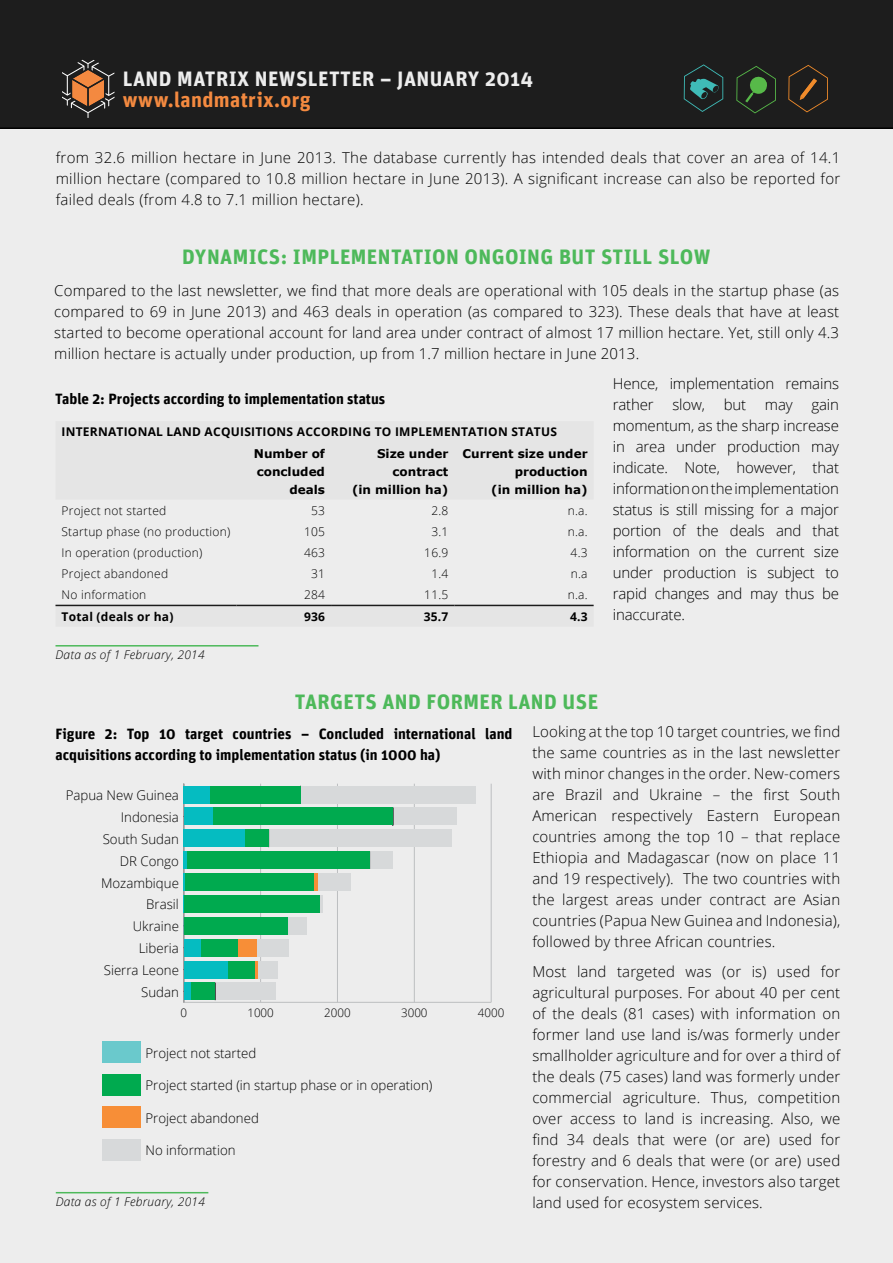
<style>
.page{position:relative;width:893px;height:1263px;background:#fff}
.page>*{position:absolute;margin:0;border:0;box-sizing:border-box;transform-origin:0 0}
.t1{font:700 21px "Unit";letter-spacing:.02em;color:#4db95a}
.t2{font:700 21px "Unit";letter-spacing:.02em;color:#ededed}
.t3{font:700 21px "Unit";letter-spacing:.02em;color:#f48a40}
.t4{font:300 15px/21px "Open Sans";letter-spacing:.01em;color:#000;text-align:justify}
.t5{font:700 15px/21px "Unit";color:#000}
.t6{font:300 13.35px "Open Sans";color:#000}
.t7{font:300 12px "Open Sans";letter-spacing:.02em;color:#000}
.t8{font:700 12px/18px "Verdana";color:#000;text-align:right}
.t9{font:700 12px "Open Sans";letter-spacing:.02em;color:#000}
.t10{font:italic 300 12px "Open Sans";letter-spacing:.02em;color:#000}
.t11{font:300 11.7px "Open Sans";color:#000}
</style>
<div class="page">
<div style="left:0;top:3px;width:893px;height:1260px;background:#ededed"></div>
<div style="left:0;top:0;width:893px;height:129px;background:#1d1d1d"></div>
<svg style="left:684px;top:64px;width:39px;height:48px"></svg>
<svg style="left:736px;top:66px;width:40px;height:47px"></svg>
<svg style="left:788px;top:65px;width:40px;height:47px"></svg>
<svg style="left:62px;top:60px;width:52px;height:58px"></svg>
<hr style="left:56px;top:645px;width:202px;height:1px;background:#4db95a">
<svg style="left:56px;top:604px;width:538px;height:3px"></svg>
<hr style="left:56px;top:605px;width:180px;height:1px;background:#1c1c1c">
<hr style="left:236px;top:605px;width:95px;height:1px;background:#1c1c1c">
<hr style="left:331px;top:605px;width:123px;height:1px;background:#1c1c1c">
<hr style="left:454px;top:605px;width:140px;height:1px;background:#1c1c1c">
<hr style="left:56px;top:1192px;width:152px;height:1px;background:#4db95a">
<hr style="left:184px;top:1002px;width:307px;height:1px;background:#bcbec0">
<hr style="left:260px;top:784px;width:1px;height:218px;background:#bcbec0">
<hr style="left:337px;top:784px;width:1px;height:218px;background:#bcbec0">
<hr style="left:414px;top:784px;width:1px;height:218px;background:#bcbec0">
<hr style="left:491px;top:784px;width:1px;height:218px;background:#bcbec0">
<hr style="left:183px;top:784px;width:1px;height:218px;background:#bcbec0">
<div style="left:300px;top:786px;width:176px;height:17px;background:#d7d9da"></div>
<div style="left:393px;top:808px;width:64px;height:17px;background:#d7d9da"></div>
<div style="left:269px;top:829px;width:183px;height:18px;background:#d7d9da"></div>
<div style="left:370px;top:851px;width:23px;height:18px;background:#d7d9da"></div>
<div style="left:318px;top:873px;width:32px;height:18px;background:#d7d9da"></div>
<hr style="left:320px;top:895px;width:3px;height:18px;background:#d7d9da">
<div style="left:287px;top:917px;width:20px;height:17px;background:#d7d9da"></div>
<div style="left:257px;top:939px;width:31px;height:17px;background:#d7d9da"></div>
<div style="left:258px;top:961px;width:20px;height:17px;background:#d7d9da"></div>
<div style="left:215px;top:983px;width:60px;height:17px;background:#d7d9da"></div>
<svg style="left:300px;top:786px;width:1px;height:17px"></svg>
<svg style="left:392px;top:807px;width:2px;height:18px"></svg>
<hr style="left:314px;top:873px;width:4px;height:18px;background:#f78e37">
<svg style="left:287px;top:917px;width:1px;height:17px"></svg>
<div style="left:238px;top:939px;width:19px;height:17px;background:#f78e37"></div>
<hr style="left:255px;top:961px;width:3px;height:17px;background:#f78e37">
<svg style="left:215px;top:983px;width:1px;height:17px"></svg>
<div style="left:210px;top:786px;width:90px;height:17px;background:#00aa4f"></div>
<div style="left:212px;top:808px;width:181px;height:17px;background:#00aa4f"></div>
<div style="left:245px;top:829px;width:24px;height:18px;background:#00aa4f"></div>
<div style="left:187px;top:851px;width:183px;height:18px;background:#00aa4f"></div>
<div style="left:185px;top:873px;width:129px;height:18px;background:#00aa4f"></div>
<div style="left:184px;top:895px;width:136px;height:18px;background:#00aa4f"></div>
<div style="left:184px;top:917px;width:103px;height:17px;background:#00aa4f"></div>
<div style="left:201px;top:939px;width:37px;height:17px;background:#00aa4f"></div>
<div style="left:228px;top:961px;width:27px;height:17px;background:#00aa4f"></div>
<div style="left:191px;top:983px;width:24px;height:17px;background:#00aa4f"></div>
<div style="left:184px;top:786px;width:26px;height:17px;background:#05bcc1"></div>
<div style="left:184px;top:808px;width:28px;height:17px;background:#05bcc1"></div>
<div style="left:184px;top:829px;width:61px;height:18px;background:#05bcc1"></div>
<hr style="left:184px;top:851px;width:3px;height:18px;background:#05bcc1">
<svg style="left:184px;top:873px;width:1px;height:22px"></svg>
<div style="left:184px;top:939px;width:17px;height:17px;background:#05bcc1"></div>
<div style="left:184px;top:961px;width:44px;height:17px;background:#05bcc1"></div>
<div style="left:184px;top:983px;width:7px;height:17px;background:#05bcc1"></div>
<div style="left:102px;top:1139px;width:39px;height:22px;background:#d7d9da"></div>
<div style="left:102px;top:1106px;width:39px;height:22px;background:#f78e37"></div>
<div style="left:102px;top:1073px;width:39px;height:22px;background:#00aa4f"></div>
<div style="left:102px;top:1041px;width:39px;height:22px;background:#6ac9cc"></div>
<h1 class="t2" style="left:123px;top:66px;width:412px">LAND MATRIX Newsletter – Jan uary 2014</h1>
<h1 class="t3" style="left:123px;top:87px;width:189px">www.landmatrix.org</h1>
<p class="t4" style="left:56px;top:147px;width:786px">from 32.6 million hectare in June 2013. The database currently has intended deals that cover an area of 14.1 million hectare (compared to 10.8 million hectare in June 2013). A significant increase can also be reported for failed deals (from 4.8 to 7.1 million hectare).</p>
<h1 class="t1" style="left:182px;top:244px;width:530px">Dynamics: Implementation ongoing but still slow</h1>
<p class="t4" style="left:54px;top:280px;width:786px">Compared to the last newsletter, we find that more deals are operational with 105 deals in the startup phase (as compared to 69 in June 2013) and 463 deals in operation (as compared to 323). These deals that have at least started to become operational account for land area under contract of almost 17 million hectare. Yet, still only 4.3 million hectare is actually under production, up from 1.7 million hectare in June 2013.</p>
<p class="t4" style="left:613px;top:373px;width:228px">Hence, implementation remains rather slow, but may gain momentum, as the sharp increase in area under production may indicate. Note, however, that information on the implementation status is still missing for a major portion of the deals and that information on the current size under production is subject to rapid changes and may thus be inaccurate.</p>
<p class="t5" style="left:55px;top:388px;width:332px">Table 2: Projects according to implementation status</p>
<p class="t9" style="left:62px;top:423px;width:497px">INTERNATI ONAL LAND ACQUISITI ONS ACCORDI NG TO I MPLEMENTATI ON STATUS</p>
<p class="t8" style="left:254px;top:444px;width:73px">Number of concluded deals</p>
<p class="t8" style="left:352px;top:444px;width:98px">Size under contract<br>(in million ha)</p>
<p class="t8" style="left:462px;top:444px;width:127px">Current size under production<br>(in million ha)</p>
<p class="t7" style="left:62px;top:502px;width:106px">Project not started</p>
<p class="t7" style="left:311px;top:502px;width:15px">53</p>
<p class="t7" style="left:431px;top:502px;width:19px">2.8</p>
<p class="t7" style="left:568px;top:502px;width:21px">n.a.</p>
<p class="t7" style="left:62px;top:523px;width:170px">Startup phase (no production)</p>
<p class="t7" style="left:304px;top:523px;width:23px">105</p>
<p class="t7" style="left:431px;top:523px;width:19px">3.1</p>
<p class="t7" style="left:568px;top:523px;width:21px">n.a.</p>
<p class="t7" style="left:62px;top:544px;width:142px">In operation (production)</p>
<p class="t7" style="left:304px;top:544px;width:23px">463</p>
<p class="t7" style="left:424px;top:544px;width:26px">16.9</p>
<p class="t7" style="left:571px;top:544px;width:19px">4.3</p>
<p class="t7" style="left:62px;top:566px;width:108px">Project abandoned</p>
<p class="t7" style="left:311px;top:566px;width:15px">31</p>
<p class="t7" style="left:431px;top:566px;width:19px">1.4</p>
<p class="t7" style="left:571px;top:566px;width:18px">n.a</p>
<p class="t7" style="left:62px;top:587px;width:86px">No information</p>
<p class="t7" style="left:304px;top:587px;width:23px">284</p>
<p class="t7" style="left:424px;top:587px;width:26px">11.5</p>
<p class="t7" style="left:568px;top:587px;width:21px">n.a.</p>
<p class="t9" style="left:62px;top:608px;width:113px">TOTAL (DEALS OR HA)</p>
<p class="t9" style="left:304px;top:608px;width:23px">936</p>
<p class="t9" style="left:424px;top:608px;width:26px">35.7</p>
<p class="t9" style="left:570px;top:608px;width:19px">4.3</p>
<p class="t10" style="left:56px;top:647px;width:151px">Data as of 1 February, 2014</p>
<h1 class="t1" style="left:295px;top:689px;width:305px">Targets and former land use</h1>
<p class="t5" style="left:56px;top:723px;width:458px">Figure 2: Top 10 target countries – Concluded international land acquisitions according to implementation status (in 1000 ha)</p>
<p class="t6" style="left:66px;top:786px;width:115px">Papua New Guinea</p>
<p class="t6" style="left:121px;top:808px;width:60px">Indonesia</p>
<p class="t6" style="left:103px;top:830px;width:78px">South Sudan</p>
<p class="t6" style="left:120px;top:852px;width:61px">DR Congo</p>
<p class="t6" style="left:101px;top:873px;width:79px">Mozambique</p>
<p class="t6" style="left:146px;top:895px;width:34px">Brasil</p>
<p class="t6" style="left:133px;top:917px;width:48px">Ukraine</p>
<p class="t6" style="left:139px;top:939px;width:42px">Liberia</p>
<p class="t6" style="left:104px;top:961px;width:77px">Sierra Leone</p>
<p class="t6" style="left:141px;top:983px;width:39px">Sudan</p>
<p class="t11" style="left:180px;top:1004px;width:8px">0</p>
<p class="t11" style="left:247px;top:1004px;width:28px">1000</p>
<p class="t11" style="left:324px;top:1004px;width:28px">2000</p>
<p class="t11" style="left:401px;top:1004px;width:28px">3000</p>
<p class="t11" style="left:478px;top:1004px;width:28px">4000</p>
<p class="t6" style="left:145px;top:1044px;width:112px">Project not started</p>
<p class="t6" style="left:145px;top:1076px;width:288px">Project started (in startup phase or in operation)</p>
<p class="t6" style="left:145px;top:1109px;width:115px">Project abandoned</p>
<p class="t6" style="left:145px;top:1141px;width:92px">No information</p>
<p class="t10" style="left:56px;top:1193px;width:151px">Data as of 1 February, 2014</p>
<p class="t4" style="left:532px;top:721px;width:309px">Looking at the top 10 target countries, we find the same countries as in the last newsletter with minor changes in the order. New-comers are Brazil and Ukraine – the first South American respectively Eastern European countries among the top 10 – that replace Ethiopia and Madagascar (now on place 11 and 19 respectively). The two countries with the largest areas under contract are Asian countries (Papua New Guinea and Indonesia), followed by three African countries.</p>
<p class="t4" style="left:532px;top:960px;width:309px">Most land targeted was (or is) used for agricultural purposes. For about 40 per cent of the deals (81 cases) with information on former land use land is/was formerly under smallholder agriculture and for over a third of the deals (75 cases) land was formerly under commercial agriculture. Thus, competition over access to land is increasing. Also, we find 34 deals that were (or are) used for forestry and 6 deals that were (or are) used for conservation. Hence, investors also target land used for ecosystem services.</p>
</div>
